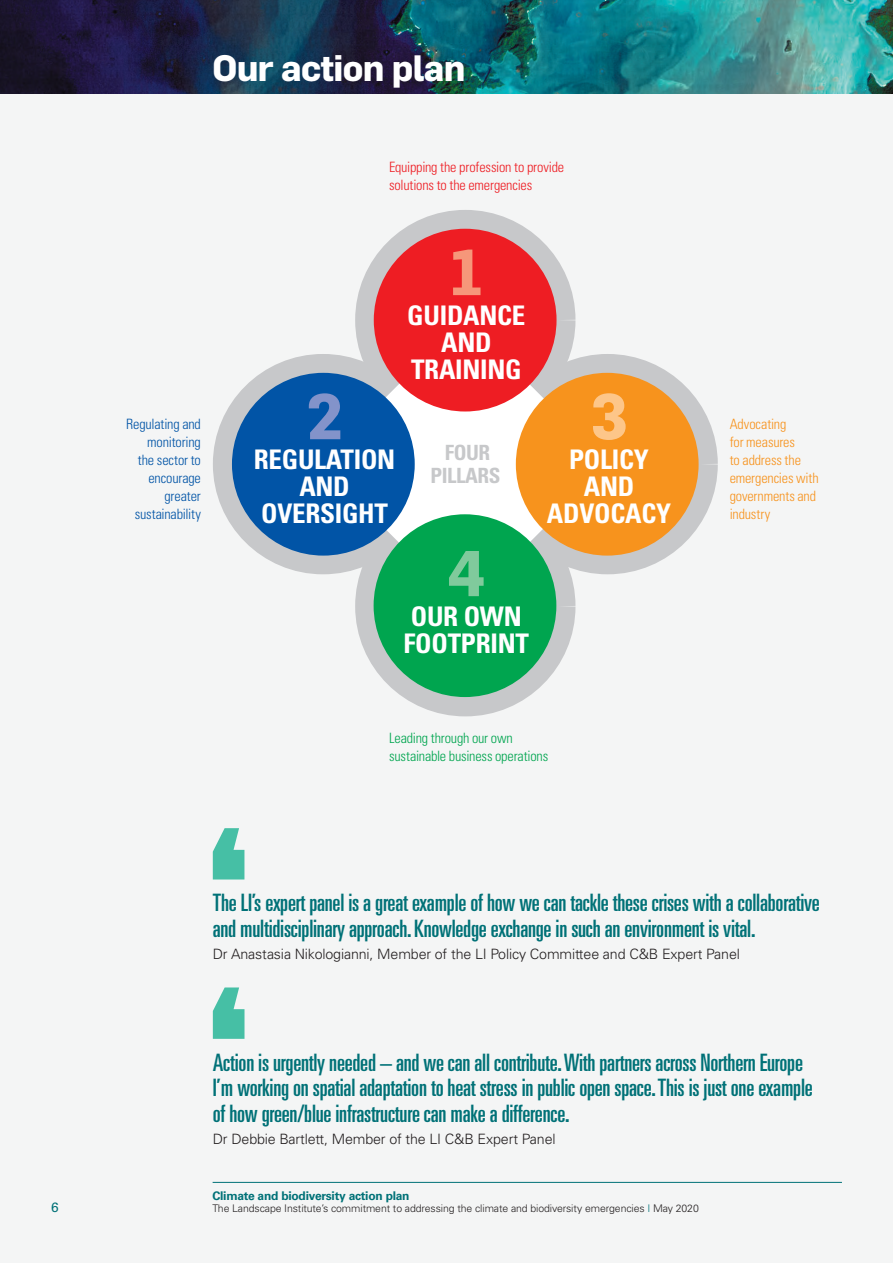
<style>
.page{position:relative;width:893px;height:1263px;background:#f4f5f5}
.page>*{position:absolute;margin:0;border:0;box-sizing:border-box;transform-origin:0 0}
.t1{font:700 63.3px "Flama";color:#f6977a}
.t2{font:700 63.3px "Flama";color:#fdc689}
.t3{font:700 63.3px "Flama";color:#8393ca}
.t4{font:700 63.3px "Flama";color:#80ca9c}
.main_Head{font:700 36px "Flama";letter-spacing:-.02em;color:#fff}
.t5{font:700 condensed 27px/27px "Univers";letter-spacing:-.01em;color:#fff;text-align:center}
.Quotation_1{font:ultra-condensed 24px/25.5px "Univers";letter-spacing:-.01em;color:#007177}
.main_Head-2{font:700 condensed 21px "Univers";letter-spacing:-.02em;color:#c7c8ca}
.Quotation_1_attribut{font:300 14.25px "Univers";letter-spacing:-.01em;color:#231f20}
.Text{font:300 condensed 14.25px/18px "Univers";letter-spacing:-.01em;color:#f7931d}
.Text-2{font:300 condensed 14.25px/18px "Univers";letter-spacing:-.01em;color:#0154a6;text-align:right}
.Text-3{font:300 condensed 14.25px/18px "Univers";letter-spacing:-.01em;color:#ee1d23}
.Text-4{font:300 condensed 14.25px/18px "Univers";letter-spacing:-.015em;color:#00a54f}
.t6{font:13.5px "Univers";color:#007177}
.t7{font:700 12px "Univers";letter-spacing:-.02em;color:#007177}
.t8{font:300 10.5px "Univers";letter-spacing:-.01em;color:#231f20}
.s1{color:#007177}
</style>
<div class="page">
<hr style="left:213px;top:1182px;width:629px;height:1px;background:#007177">
<img style="left:0;top:0;width:893px;height:94px">
<div style="left:355px;top:210px;width:220px;height:220px;border:35px solid #c7c8ca;border-radius:50%"></div>
<div style="left:355px;top:496px;width:220px;height:220px;border:35px solid #c7c8ca;border-radius:50%"></div>
<div style="left:213px;top:354px;width:220px;height:220px;border:35px solid #c7c8ca;border-radius:50%"></div>
<div style="left:497px;top:354px;width:221px;height:220px;border:35px solid #c7c8ca;border-radius:50%"></div>
<svg style="left:320px;top:319px;width:289px;height:289px"></svg>
<div style="left:374px;top:229px;width:182px;height:182px;background:#ee1d23;border-radius:50%"></div>
<div style="left:516px;top:373px;width:183px;height:183px;background:#f7931d;border-radius:50%"></div>
<div style="left:232px;top:373px;width:183px;height:183px;background:#0154a6;border-radius:50%"></div>
<div style="left:374px;top:514px;width:182px;height:183px;background:#00a54f;border-radius:50%"></div>
<svg style="left:213px;top:987px;width:31px;height:52px"></svg>
<svg style="left:213px;top:828px;width:31px;height:51px"></svg>
<p class="main_Head" style="left:213px;top:46px;width:254px">Our action plan</p>
<p class="Text-3" style="left:389px;top:158px;width:177px">Equipping the profession to provide solutions to the emergencies</p>
<p class="t1" style="left:449px;top:234px;width:36px">1</p>
<p class="t5" style="left:407px;top:301px;width:120px">GUIDANCE<br>AND<br>TRAINING</p>
<p class="t2" style="left:590px;top:378px;width:39px">3</p>
<p class="t5" style="left:547px;top:445px;width:126px">POLICY<br>AND<br>ADVOCACY</p>
<p class="t3" style="left:306px;top:378px;width:39px">2</p>
<p class="t5" style="left:254px;top:445px;width:143px">REGULATION<br>AND<br>OVERSIGHT</p>
<p class="Text-2" style="left:126px;top:414px;width:76px">Regulating and monitoring<br>the sector to encourage greater sustainability</p>
<p class="Text" style="left:730px;top:414px;width:91px">Advocating<br>for measures<br>to address the emergencies with governments and industry</p>
<p class="main_Head-2" style="left:445px;top:440px;width:47px">FOUR</p>
<p class="main_Head-2" style="left:430px;top:462px;width:71px">PILLARS</p>
<p class="t4" style="left:447px;top:535px;width:40px">4</p>
<p class="t5" style="left:404px;top:602px;width:127px;text-align:left">OUR OWN<br>FOOTPRINT</p>
<p class="Text-4" style="left:389px;top:728px;width:161px">Leading through our own sustainable business operations</p>
<p class="Quotation_1" style="left:213px;top:890px;width:608px">The LI’s expert panel is a great example of how we can tackle these crises with a collaborative and multidisciplinary approach. Knowledge exchange in such an environment is vital.</p>
<p class="Quotation_1_attribut" style="left:213px;top:945px;width:529px">Dr Anastasia Nikologianni, Member of the LI Policy Committee and C&amp;B Expert Panel</p>
<p class="Quotation_1" style="left:213px;top:1049px;width:601px">Action is urgently needed – and we can all contribute. With partners across Northern Europe<br>I’m working on spatial adaptation to heat stress in public open space. This is just one example of how green/blue infrastructure can make a difference.</p>
<p class="Quotation_1_attribut" style="left:213px;top:1130px;width:344px">Dr Debbie Bartlett, Member of the LI C&amp;B Expert Panel</p>
<p class="t7" style="left:212px;top:1189px;width:199px">Climate and biodiversity action plan</p>
<p class="t6" style="left:51px;top:1199px;width:9px">6</p>
<p class="t8" style="left:212px;top:1202px;width:488px">The Landscape Institute’s commitment to addressing the climate and biodiversity emergencies <span class="s1">I</span> May 2020</p>
</div>
